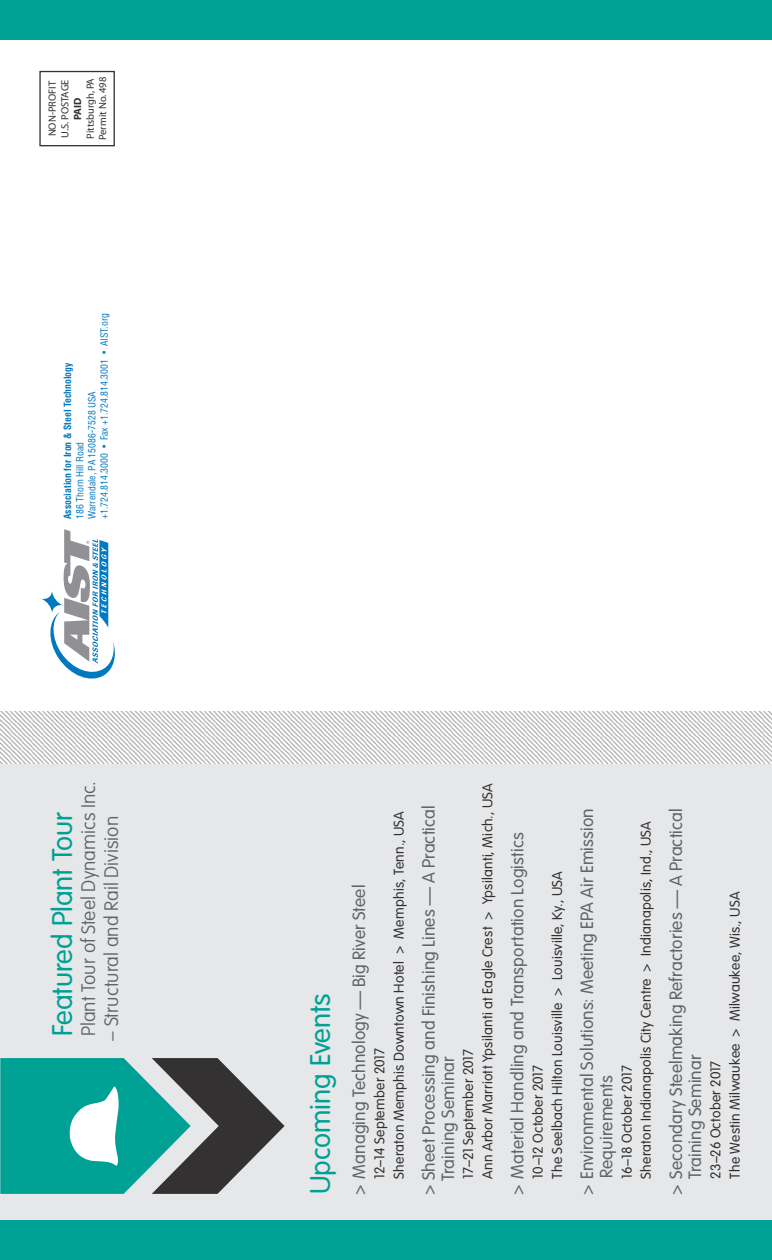
<style>
.page{position:relative;width:772px;height:1260px;background:#fff}
.page>*{position:absolute;margin:0;border:0;box-sizing:border-box;transform-origin:0 0}
.t1{font:300 28px "VAG Rounded";color:#00a195}
.t2{font:100 19.25px "VAG Rounded";color:#636466}
.t3{font:300 17.5px/19.2px "VAG Rounded";letter-spacing:.01em;color:#636466}
.t4{font:300 14px/19.2px "VAG Rounded";letter-spacing:.02em;color:#333132}
.t5{font:10.5px/12.6px "Myriad";color:#333132}
.t6{font:700 10.5px "Myriad";color:#333132}
.t7{font:condensed 9.8px/12.2px "Helvetica";color:#0079c1}
.t8{font:700 condensed 9.8px "Helvetica";color:#0079c1}
</style>
<div class="page">
<div style="left:0;top:0;width:772px;height:39px;background:#00a195"></div>
<div style="left:0;top:753px;width:772px;height:507px;background:#e6e7e8"></div>
<div style="left:0;top:1221px;width:772px;height:39px;background:#00a195"></div>
<svg style="left:0;top:1058px;width:284px;height:136px"></svg>
<img style="left:0;top:711px;width:772px;height:53px">
<div style="left:39px;top:71px;width:76px;height:75px;border:1px solid #333132"></div>
<svg style="left:41px;top:529px;width:74px;height:150px"></svg>
<p class="t5" style="left:84px;top:140px;width:65px;rotate:-90deg">Pittsburgh, PA<br>Permit No. 498</p>
<p class="t5" style="left:46px;top:138px;width:60px;rotate:-90deg">NON-PROFIT<br>U.S. POSTAGE</p>
<p class="t6" style="left:72px;top:120px;width:24px;rotate:-90deg">PAID</p>
<p class="t7" style="left:74px;top:519px;width:207px;rotate:-90deg">186 Thorn Hill Road<br>Warrendale, PA 15086-7528 USA<br>+1.724.814.3000 • Fax +1.724.814.3001 • AIST.org</p>
<p class="t8" style="left:62px;top:519px;width:158px;rotate:-90deg">Association for Iron &amp; Steel Technology</p>
<h1 class="t1" style="left:46px;top:1036px;width:226px;rotate:-90deg">Featured Plant Tour</h1>
<h2 class="t2" style="left:77px;top:1036px;width:257px;rotate:-90deg">Plant Tour of Steel Dynamics Inc.</h2>
<h2 class="t2" style="left:100px;top:1041px;width:226px;rotate:-90deg">– Structural and Rail Division</h2>
<h1 class="t1" style="left:304px;top:1194px;width:202px;rotate:-90deg">Upcoming Events</h1>
<p class="t4" style="left:459px;top:1179px;width:397px;rotate:-90deg">17–21 September 2017<br>Ann Arbor Marriott Ypsilanti at Eagle Crest &gt; Ypsilanti, Mich., USA</p>
<p class="t4" style="left:370px;top:1179px;width:369px;rotate:-90deg">12–14 September 2017<br>Sheraton Memphis Downtown Hotel &gt; Memphis, Tenn., USA</p>
<p class="t3" style="left:419px;top:1181px;width:377px;text-indent:-14px;rotate:-90deg">&gt; Sheet Processing and Finishing Lines — A Practical<br>Training Seminar</p>
<p class="t3" style="left:349px;top:1195px;width:312px;rotate:-90deg">&gt; Managing Technology — Big River Steel</p>
<p class="t3" style="left:508px;top:1195px;width:364px;rotate:-90deg">&gt; Material Handling and Transportation Logistics</p>
<p class="t4" style="left:528px;top:1179px;width:309px;rotate:-90deg">10–12 October 2017<br>The Seelbach Hilton Louisville &gt; Louisville, Ky., USA</p>
<p class="t3" style="left:577px;top:1178px;width:371px;text-indent:-17px;rotate:-90deg">&gt; Environmental Solutions: Meeting EPA Air Emission<br>Requirements</p>
<p class="t4" style="left:617px;top:1179px;width:359px;rotate:-90deg">16–18 October 2017<br>Sheraton Indianapolis City Centre &gt; Indianapolis, Ind., USA</p>
<p class="t3" style="left:666px;top:1179px;width:372px;text-indent:-16px;rotate:-90deg">&gt; Secondary Steelmaking Refractories — A Practical<br>Training Seminar</p>
<p class="t4" style="left:706px;top:1179px;width:288px;rotate:-90deg">23–26 October 2017<br>The Westin Milwaukee &gt; Milwaukee, Wis., USA</p>
</div>
